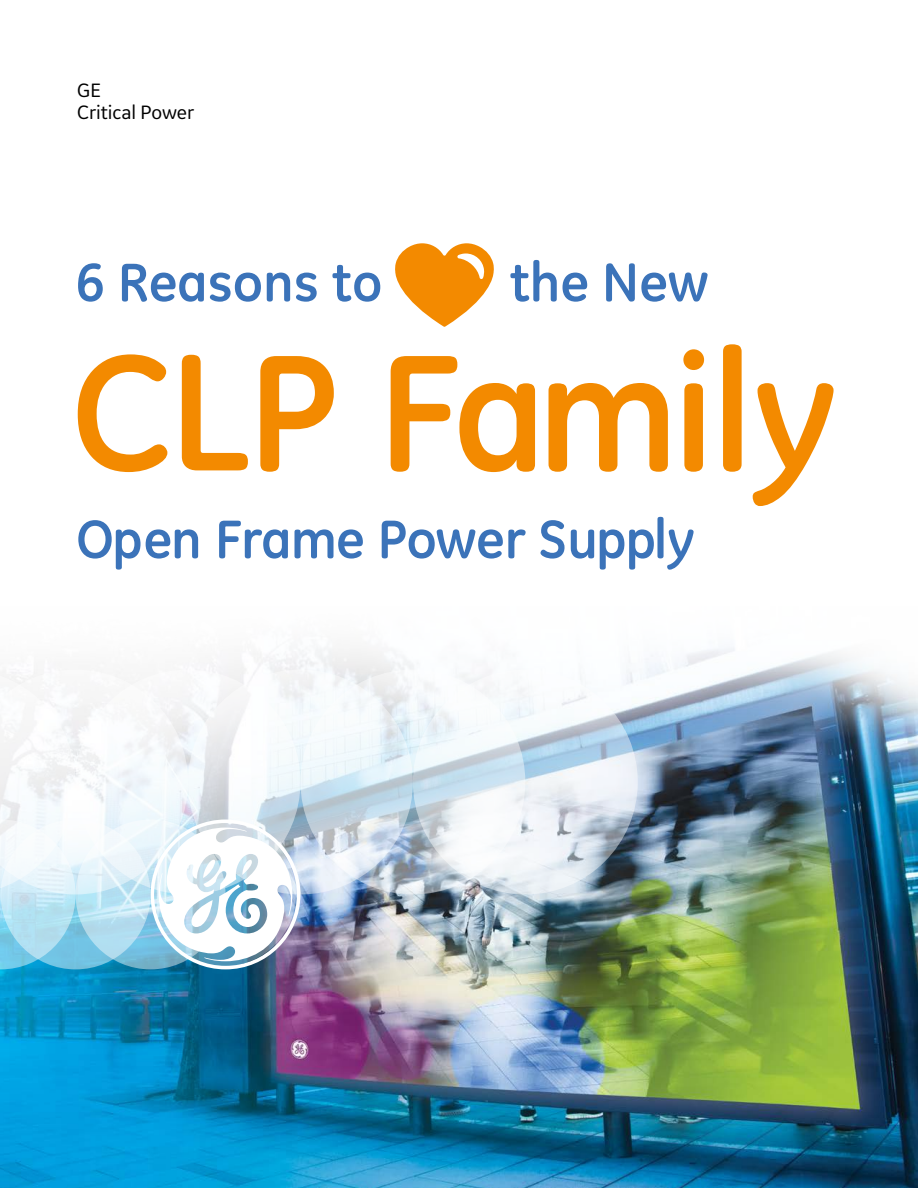
<style>
.page{position:relative;width:918px;height:1188px;background:#fff}
.page>*{position:absolute;margin:0;border:0;box-sizing:border-box;transform-origin:0 0}
.t1{font:700 168.15px "GE Inspira";letter-spacing:-.02em;color:#f38a00}
.t2{font:700 54.9px "GE Inspira";letter-spacing:-.02em;color:#3b73b9}
.t3{font:700 54.9px "GE Inspira";color:#3b73b9}
.t4{font:20.25px/22.5px "GE Inspira Sans";letter-spacing:-.005em;color:#000}
</style>
<div class="page">
<img style="left:0;top:647px;width:918px;height:541px">
<svg style="left:395px;top:243px;width:99px;height:84px"></svg>
<svg style="left:300px;top:670px;width:225px;height:224px"></svg>
<svg style="left:188px;top:670px;width:225px;height:224px"></svg>
<svg style="left:413px;top:670px;width:225px;height:224px"></svg>
<svg style="left:0;top:670px;width:300px;height:299px"></svg>
<p class="t4" style="left:77px;top:78px;width:119px">GE<br>Critical Power</p>
<p class="t3" style="left:76px;top:247px;width:308px">6 Reasons to</p>
<p class="t3" style="left:510px;top:247px;width:200px">the New</p>
<h1 class="t1" style="left:70px;top:304px;width:769px">CLP Family</h1>
<p class="t2" style="left:76px;top:504px;width:620px">Open Frame Power Supply</p>
</div>
